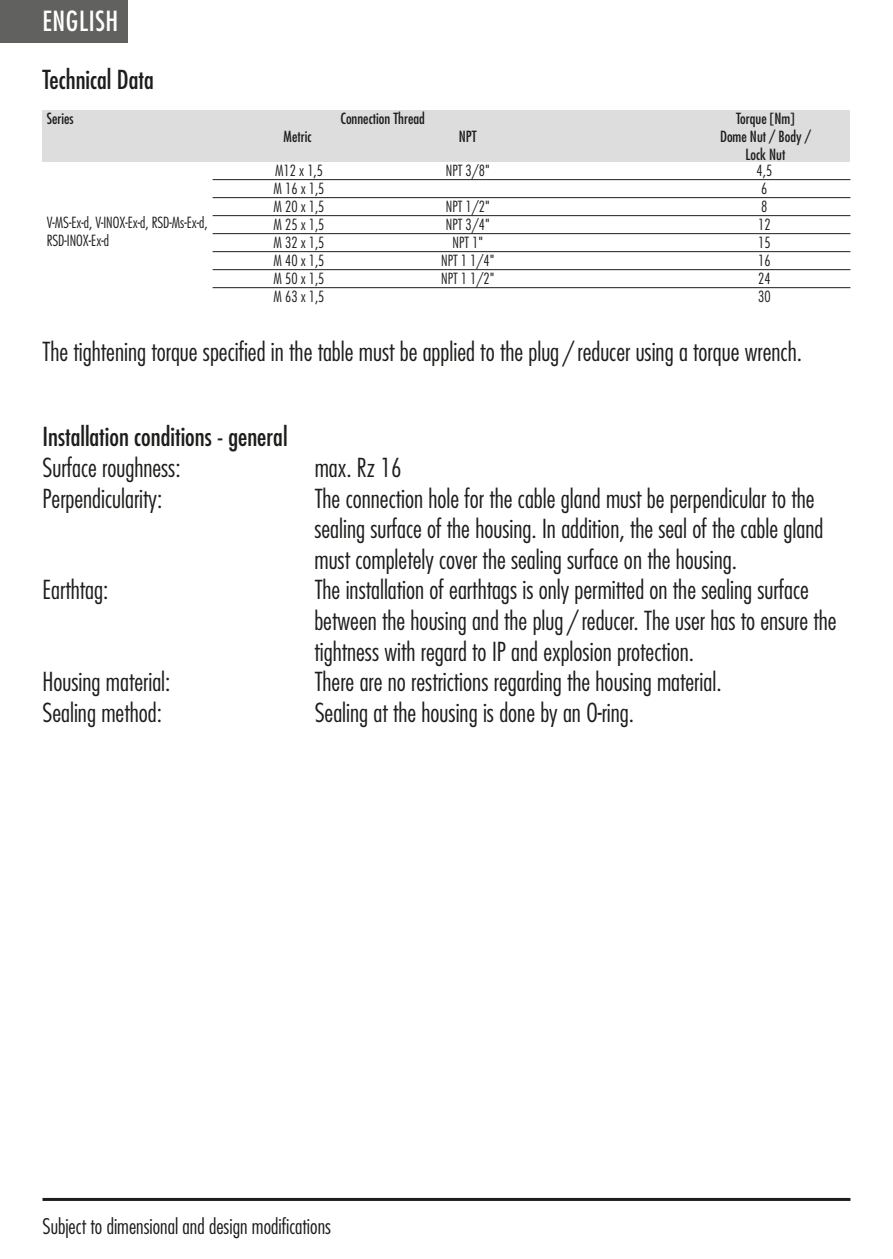
<style>
.page{position:relative;width:893px;height:1259px;background:#fff}
.page>*{position:absolute;margin:0;border:0;box-sizing:border-box;transform-origin:0 0}
.t1{font:condensed 27px "Futura Std";letter-spacing:.025em;color:#fff}
.t2{font:300 condensed 25.5px/30.6px "Futura Std";color:#1d1d1c}
.t3{font:condensed 25.5px "Futura Std";color:#1d1d1c}
.t4{font:300 condensed 21px "Futura Std";color:#1d1d1c}
.t5{font:300 condensed 15px/18px "Futura Std";color:#1d1d1c}
.t6{font:condensed 15px "Futura Std";color:#1d1d1c}
</style>
<div class="page">
<div style="left:0;top:0;width:128px;height:43px;background:#616160"></div>
<hr style="left:43px;top:1198px;width:807px;height:3px;background:#1d1d1c">
<hr style="left:213px;top:179px;width:637px;height:1px;background:#1d1d1c">
<hr style="left:213px;top:197px;width:637px;height:1px;background:#1d1d1c">
<hr style="left:213px;top:215px;width:637px;height:1px;background:#1d1d1c">
<hr style="left:213px;top:233px;width:637px;height:1px;background:#1d1d1c">
<hr style="left:213px;top:251px;width:637px;height:1px;background:#1d1d1c">
<hr style="left:213px;top:269px;width:637px;height:1px;background:#1d1d1c">
<hr style="left:213px;top:287px;width:637px;height:1px;background:#1d1d1c">
<div style="left:43px;top:111px;width:807px;height:51px;background:#ddd"></div>
<p class="t1" style="left:43px;top:8px;width:77px">ENGLISH</p>
<p class="t3" style="left:43px;top:68px;width:113px">Technical Data</p>
<p class="t6" style="left:47px;top:112px;width:29px">Series</p>
<p class="t6" style="left:340px;top:112px;width:86px">Connection Thread</p>
<p class="t6" style="left:736px;top:112px;width:60px">Torque [Nm]</p>
<p class="t6" style="left:284px;top:130px;width:30px">Metric</p>
<p class="t6" style="left:459px;top:130px;width:19px">NPT</p>
<p class="t6" style="left:720px;top:130px;width:92px">Dome Nut / Body /</p>
<p class="t6" style="left:745px;top:148px;width:41px">Lock Nut</p>
<p class="t5" style="left:47px;top:214px;width:162px">V-MS-Ex-d, V-INOX-Ex-d, RSD-Ms-Ex-d,<br>RSD-INOX-Ex-d</p>
<p class="t5" style="left:275px;top:162px;width:49px">M12 x 1,5</p>
<p class="t5" style="left:446px;top:162px;width:45px">NPT 3/8"</p>
<p class="t5" style="left:757px;top:162px;width:17px">4,5</p>
<p class="t5" style="left:274px;top:180px;width:52px">M 16 x 1,5</p>
<p class="t5" style="left:761px;top:180px;width:8px">6</p>
<p class="t5" style="left:274px;top:198px;width:52px">M 20 x 1,5</p>
<p class="t5" style="left:446px;top:198px;width:45px">NPT 1/2"</p>
<p class="t5" style="left:761px;top:198px;width:8px">8</p>
<p class="t5" style="left:274px;top:216px;width:52px">M 25 x 1,5</p>
<p class="t5" style="left:446px;top:216px;width:45px">NPT 3/4"</p>
<p class="t5" style="left:758px;top:216px;width:14px">12</p>
<p class="t5" style="left:274px;top:234px;width:52px">M 32 x 1,5</p>
<p class="t5" style="left:452px;top:234px;width:32px">NPT 1"</p>
<p class="t5" style="left:758px;top:234px;width:14px">15</p>
<p class="t5" style="left:274px;top:252px;width:52px">M 40 x 1,5</p>
<p class="t5" style="left:441px;top:252px;width:55px">NPT 1 1/4"</p>
<p class="t5" style="left:758px;top:252px;width:14px">16</p>
<p class="t5" style="left:274px;top:270px;width:52px">M 50 x 1,5</p>
<p class="t5" style="left:441px;top:270px;width:55px">NPT 1 1/2"</p>
<p class="t5" style="left:758px;top:270px;width:14px">24</p>
<p class="t5" style="left:274px;top:288px;width:52px">M 63 x 1,5</p>
<p class="t5" style="left:758px;top:288px;width:14px">30</p>
<p class="t2" style="left:43px;top:338px;width:761px">The tightening torque specified in the table must be applied to the plug / reducer using a torque wrench.</p>
<p class="t3" style="left:43px;top:425px;width:247px">Installation conditions - general</p>
<p class="t2" style="left:43px;top:454px;width:140px">Surface roughness:</p>
<p class="t2" style="left:315px;top:454px;width:88px">max. Rz 16</p>
<p class="t2" style="left:43px;top:485px;width:121px">Perpendicularity:</p>
<p class="t2" style="left:314px;top:485px;width:510px">The connection hole for the cable gland must be perpendicular to the sealing surface of the housing. In addition, the seal of the cable gland must completely cover the sealing surface on the housing.</p>
<p class="t2" style="left:43px;top:576px;width:67px">Earthtag:</p>
<p class="t2" style="left:314px;top:576px;width:524px">The installation of earthtags is only permitted on the sealing surface between the housing and the plug / reducer. The user has to ensure the tightness with regard to IP and explosion protection.</p>
<p class="t2" style="left:43px;top:668px;width:130px">Housing material:</p>
<p class="t2" style="left:315px;top:668px;width:408px">There are no restrictions regarding the housing material.</p>
<p class="t2" style="left:43px;top:699px;width:121px">Sealing method:</p>
<p class="t2" style="left:315px;top:699px;width:321px">Sealing at the housing is done by an O-ring.</p>
<p class="t4" style="left:43px;top:1217px;width:290px">Subject to dimensional and design modifications</p>
</div>
